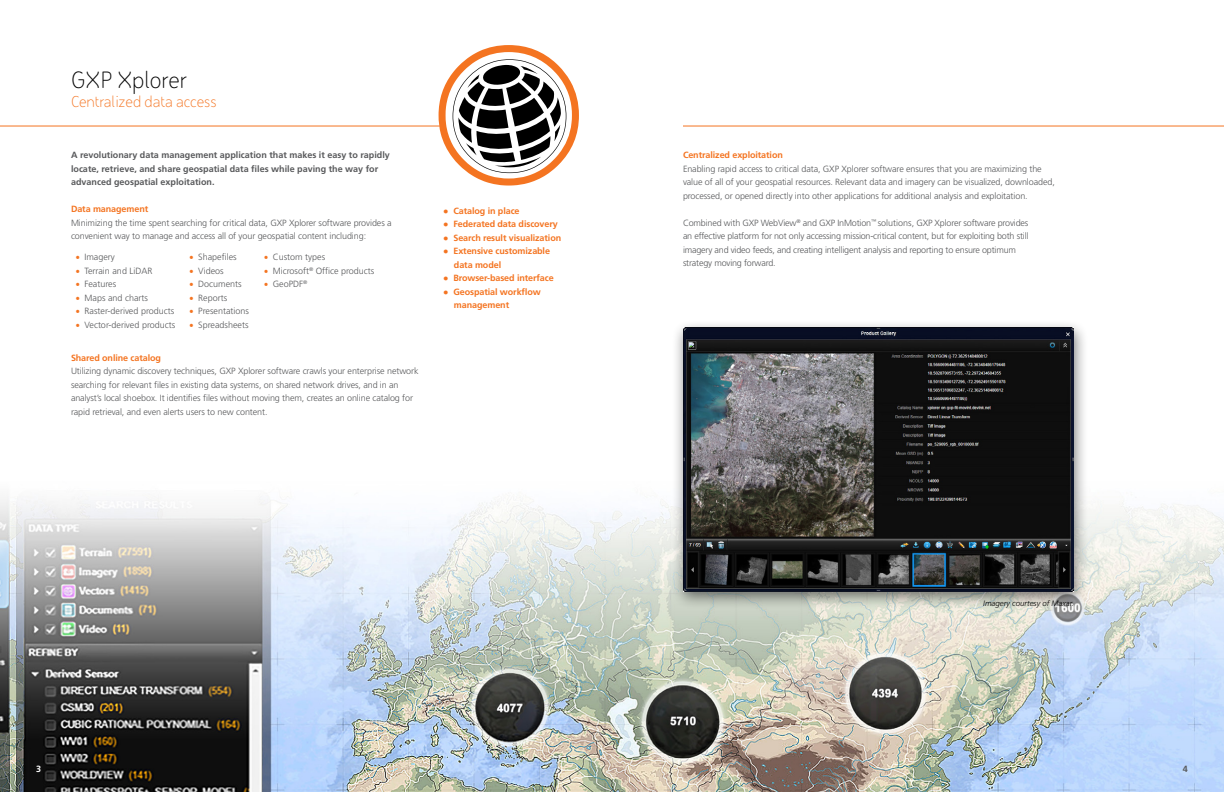
<style>
.page{position:relative;width:1224px;height:792px;background:#fff}
.page>*{position:absolute;margin:0;border:0;box-sizing:border-box;transform-origin:0 0}
.t1{font:24px "BAE Systems";color:#000}
.t2{font:16px "BAE Systems";color:#f47421}
.t3{font:300 9px/13.5px "Frutiger LT Std";letter-spacing:-.01em;color:#58595b}
.t4{font:700 9px/13.5px "Frutiger LT Std";letter-spacing:-.01em;color:#f47421}
.t5{font:700 9px/13.5px "Frutiger LT Std";color:#58595b}
.t6{font:700 9px "Frutiger LT Std";color:#fff}
.t7{font:italic 300 7.9px "Frutiger LT Std";color:#000}
.s1{font-family:"Minion Pro";font-weight:400;font-size:12px;color:#f47421}
.s2{font-family:"Arial";font-weight:400}
</style>
<div class="page">
<img style="left:0;top:496px;width:1224px;height:296px">
<hr style="left:0;top:126px;width:440px;height:1px;background:#f47421">
<svg style="left:439px;top:45px;width:140px;height:141px"></svg>
<hr style="left:683px;top:126px;width:541px;height:1px;background:#f47421">
<div style="left:671px;top:320px;width:417px;height:290px;background:#000;opacity:.5"></div>
<img style="left:683px;top:328px;width:391px;height:264px">
<h1 class="t1" style="left:71px;top:64px;width:117px">GXP Xplorer</h1>
<h2 class="t2" style="left:71px;top:91px;width:147px">Centralized data access</h2>
<p class="t5" style="left:71px;top:148px;width:320px">A revolutionary data management application that makes it easy to rapidly locate, retrieve, and share geospatial data files while paving the way for advanced geospatial exploitation.</p>
<p class="t4" style="left:71px;top:202px;width:79px">Data management</p>
<p class="t3" style="left:71px;top:216px;width:322px">Minimizing the time spent searching for critical data, GXP Xplorer software provides a convenient way to manage and access all of your geospatial content including:</p>
<p class="t3" style="left:76px;top:251px;width:41px"><span class="s1">•</span> Imagery</p>
<p class="t3" style="left:76px;top:264px;width:79px"><span class="s1">•</span> Terrain and LiDAR</p>
<p class="t3" style="left:76px;top:278px;width:42px"><span class="s1">•</span> Features</p>
<p class="t3" style="left:76px;top:291px;width:74px"><span class="s1">•</span> Maps and charts</p>
<p class="t3" style="left:76px;top:305px;width:100px"><span class="s1">•</span> Raster-derived products</p>
<p class="t3" style="left:76px;top:318px;width:101px"><span class="s1">•</span> Vector-derived products</p>
<p class="t3" style="left:189px;top:251px;width:49px"><span class="s1">•</span> Shapefiles</p>
<p class="t3" style="left:189px;top:264px;width:36px"><span class="s1">•</span> Videos</p>
<p class="t3" style="left:189px;top:278px;width:54px"><span class="s1">•</span> Documents</p>
<p class="t3" style="left:189px;top:291px;width:40px"><span class="s1">•</span> Reports</p>
<p class="t3" style="left:189px;top:305px;width:61px"><span class="s1">•</span> Presentations</p>
<p class="t3" style="left:189px;top:318px;width:61px"><span class="s1">•</span> Spreadsheets</p>
<p class="t3" style="left:264px;top:251px;width:63px"><span class="s1">•</span> Custom types</p>
<p class="t3" style="left:264px;top:264px;width:112px"><span class="s1">•</span> Microsoft<sup>®</sup> Office products</p>
<p class="t3" style="left:264px;top:278px;width:45px"><span class="s1">•</span> GeoPDF<sup>®</sup></p>
<p class="t4" style="left:71px;top:351px;width:92px">Shared online catalog</p>
<p class="t3" style="left:71px;top:365px;width:349px">Utilizing dynamic discovery techniques, GXP Xplorer software crawls your enterprise network searching for relevant files in existing data systems, on shared network drives, and in an analyst’s local shoebox. It identifies files without moving them, creates an online catalog for rapid retrieval, and even alerts users to new content.</p>
<p class="t4" style="left:443px;top:204px;width:78px"><span class="s2">●</span> Catalog in place</p>
<p class="t4" style="left:443px;top:217px;width:116px"><span class="s2">●</span> Federated data discovery</p>
<p class="t4" style="left:443px;top:231px;width:120px"><span class="s2">●</span> Search result visualization</p>
<p class="t4" style="left:454px;top:244px;width:98px;text-indent:-11px"><span class="s2">●</span> Extensive customizable data model</p>
<p class="t4" style="left:443px;top:271px;width:112px"><span class="s2">●</span> Browser-based interface</p>
<p class="t4" style="left:454px;top:285px;width:88px;text-indent:-11px"><span class="s2">●</span> Geospatial workflow management</p>
<p class="t4" style="left:683px;top:148px;width:101px">Centralized exploitation</p>
<p class="t3" style="left:683px;top:162px;width:373px">Enabling rapid access to critical data, GXP Xplorer software ensures that you are maximizing the value of all of your geospatial resources. Relevant data and imagery can be visualized, downloaded, processed, or opened directly into other applications for additional analysis and exploitation.</p>
<p class="t3" style="left:683px;top:216px;width:347px">Combined with GXP WebView<sup>®</sup> and GXP InMotion<sup>™</sup> solutions, GXP Xplorer software provides an effective platform for not only accessing mission-critical content, but for exploiting both still imagery and video feeds, and creating intelligent analysis and reporting to ensure optimum strategy moving forward.</p>
<p class="t7" style="left:983px;top:599px;width:92px">Imagery courtesy of Maxar.</p>
<p class="t6" style="left:36px;top:763px;width:7px">3</p>
<p class="t5" style="left:1183px;top:762px;width:7px">4</p>
</div>
